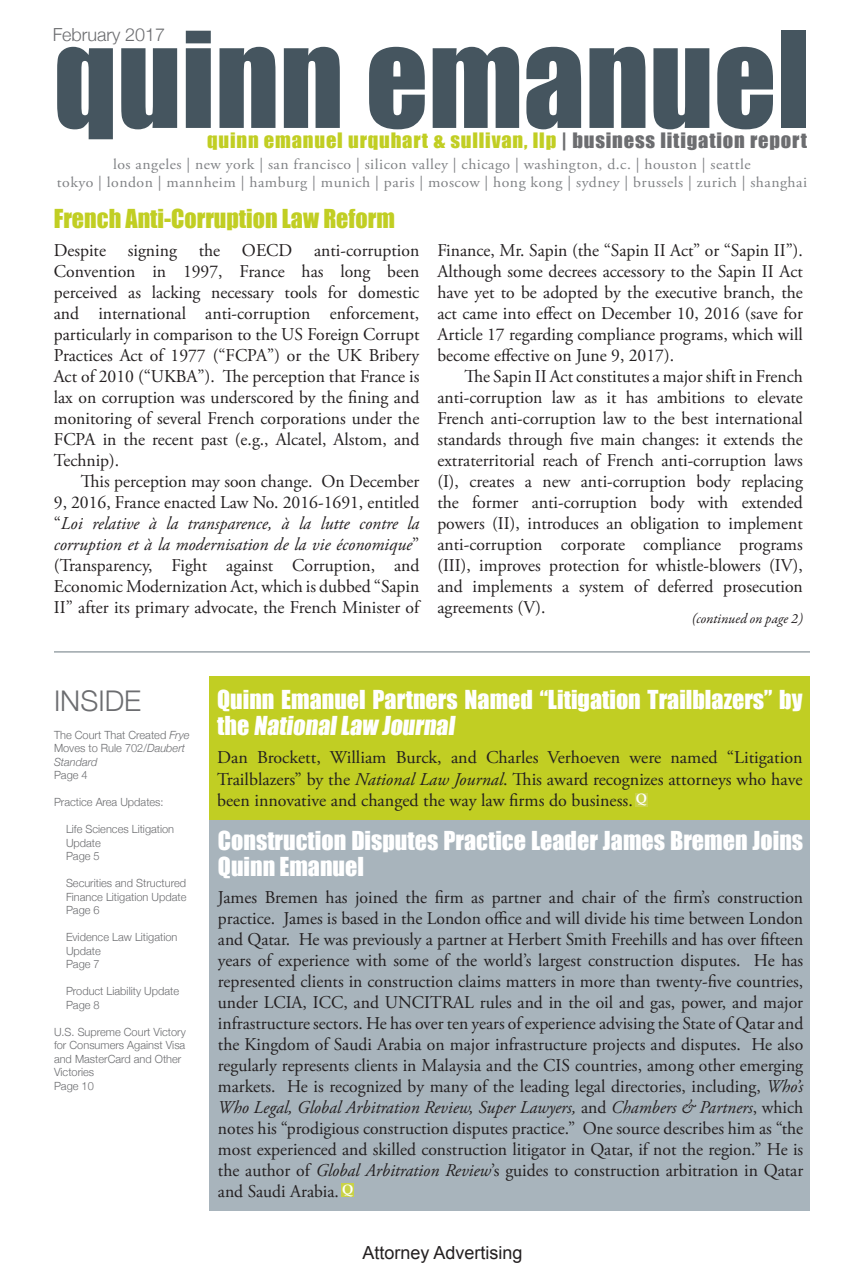
<style>
.page{position:relative;width:864px;height:1269px;background:#fff}
.page>*{position:absolute;margin:0;border:0;box-sizing:border-box;transform-origin:0 0}
.t1{font:123px "Impact";color:#45555f}
.QE_-_Table_of_Conten{font:300 28.5px "Helvetica Neue";color:#6c6d70}
.QE_-_Main_Article_St{font:24px/25.5px "Impact";color:#fff}
.QE_-_Main_Article_St-2{font:24px "Impact";color:#c1ce23}
.t2{font:19.5px "Impact";letter-spacing:.04em;color:#c1ce23;scale:1.05 1}
.QE_-_Main_Article_St-3{font:18px/21px "Adobe Garamond Pro";color:#231f20;text-align:justify}
.t3{font:18px "Arial";color:#231f20}
.QE_-_Table_of_Conten-2{font:300 18px "Helvetica Neue";letter-spacing:-.005em;color:#6c6d70}
.QE_-_Main_Article_St-4{font:15px "Adobe Garamond Pro";letter-spacing:.03em;color:#808285;scale:1.05 1}
.t4{font:italic 14.1px "Garamond Premr Pro";letter-spacing:-.005em;color:#231f20}
.t5{font:700 13.5px "Palatino Linotype";color:#fff}
.QE_-_Table_of_Conten-3{font:300 11.25px/13.5px "Helvetica Neue";color:#6c6d70}
.s1{color:#6c6d70}
.s2{font-style:italic}
</style>
<div class="page">
<div style="left:210px;top:820px;width:600px;height:391px;background:#a8b4bc"></div>
<div style="left:210px;top:677px;width:600px;height:143px;background:#c1ce23"></div>
<div style="left:635px;top:793px;width:13px;height:13px;background:#c9d247"></div>
<hr style="left:54px;top:652px;width:756px;height:1px;background:#45555f">
<div style="left:341px;top:1184px;width:13px;height:13px;background:#c9d247"></div>
<p class="QE_-_Table_of_Conten-2" style="left:53px;top:23px;width:114px">February 2017</p>
<p class="t1" style="left:54px;top:-16px;width:758px">quinn emanuel</p>
<p class="t2" style="left:207px;top:125px;width:573px">quinn emanuel urquhart &amp; sullivan, llp <span class="s1">| business litigation report</span></p>
<p class="QE_-_Main_Article_St-4" style="left:113px;top:155px;width:609px">los angeles | new york | san francisco | silicon valley | chicago | washington, d.c. | houston | seattle</p>
<p class="QE_-_Main_Article_St-4" style="left:57px;top:173px;width:716px">tokyo | london | mannheim | hamburg | munich | paris | moscow | hong kong | sydney | brussels | zurich | shanghai</p>
<p class="QE_-_Main_Article_St-2" style="left:54px;top:200px;width:342px">French Anti-Corruption Law Reform</p>
<p class="QE_-_Main_Article_St-3" style="left:54px;top:240px;width:367px">Despite signing the OECD anti-corruption Convention in 1997, France has long been perceived as lacking necessary tools for domestic and international anti-corruption enforcement, particularly in comparison to the US Foreign Corrupt Practices Act of 1977 (“FCPA”) or the UK Bribery Act of 2010 (“UKBA”). The perception that France is lax on corruption was underscored by the fining and monitoring of several French corporations under the FCPA in the recent past (e.g., Alcatel, Alstom, and Technip).</p>
<p class="QE_-_Main_Article_St-3" style="left:54px;top:471px;width:367px;text-indent:27px">This perception may soon change. On December 9, 2016, France enacted Law No. 2016-1691, entitled “<span class="s2">Loi relative à la transparence, à la lutte contre la corruption et à la modernisation de la vie économique</span>” (Transparency, Fight against Corruption, and Economic Modernization Act, which is dubbed “Sapin II” after its primary advocate, the French Minister of</p>
<p class="QE_-_Main_Article_St-3" style="left:437px;top:240px;width:367px">Finance, Mr. Sapin (the “Sapin II Act” or “Sapin II”).<br>Although some decrees accessory to the Sapin II Act have yet to be adopted by the executive branch, the act came into effect on December 10, 2016 (save for Article 17 regarding compliance programs, which will become effective on June 9, 2017).</p>
<p class="QE_-_Main_Article_St-3" style="left:437px;top:366px;width:367px;text-indent:27px">The Sapin II Act constitutes a major shift in French anti-corruption law as it has ambitions to elevate French anti-corruption law to the best international standards through five main changes: it extends the extraterritorial reach of French anti-corruption laws (I), creates a new anti-corruption body replacing the former anti-corruption body with extended powers (II), introduces an obligation to implement anti-corruption corporate compliance programs (III), improves protection for whistle-blowers (IV), and implements a system of deferred prosecution agreements (V).</p>
<p class="t4" style="left:692px;top:610px;width:113px">(continued on page 2)</p>
<p class="QE_-_Table_of_Conten" style="left:54px;top:683px;width:89px">INSIDE</p>
<p class="QE_-_Table_of_Conten-3" style="left:54px;top:728px;width:137px">The Court That Created <span class="s2">Frye<br></span>Moves to Rule 702/<span class="s2">Daubert<br>Standard</span></p>
<p class="QE_-_Table_of_Conten-3" style="left:54px;top:768px;width:35px">Page 4</p>
<p class="QE_-_Table_of_Conten-3" style="left:54px;top:795px;width:111px">Practice Area Updates:</p>
<p class="QE_-_Table_of_Conten-3" style="left:66px;top:822px;width:110px">Life Sciences Litigation<br>Update</p>
<p class="QE_-_Table_of_Conten-3" style="left:66px;top:849px;width:35px">Page 5</p>
<p class="QE_-_Table_of_Conten-3" style="left:66px;top:876px;width:122px;text-align:justify">Securities and Structured Finance Litigation Update Page 6</p>
<p class="QE_-_Table_of_Conten-3" style="left:66px;top:930px;width:113px">Evidence Law Litigation<br>Update<br>Page 7</p>
<p class="QE_-_Table_of_Conten-3" style="left:66px;top:984px;width:115px">Product Liability Update<br>Page 8</p>
<p class="QE_-_Table_of_Conten-3" style="left:54px;top:1025px;width:133px">U.S. Supreme Court Victory for Consumers Against Visa and MasterCard and Other<br>Victories</p>
<p class="QE_-_Table_of_Conten-3" style="left:54px;top:1079px;width:41px">Page 10</p>
<p class="QE_-_Main_Article_St" style="left:217px;top:686px;width:587px">Quinn Emanuel Partners Named “Litigation Trailblazers” by t h e NationalLaw Journal</p>
<p class="QE_-_Main_Article_St-3" style="left:217px;top:747px;width:587px;line-height:21.6px">Dan Brockett, William Burck, and Charles Verhoeven were named “Litigation Trailblazers” by the <span class="s2">National Law Journal</span>. This award recognizes attorneys who have been innovative and changed the way law firms do business.</p>
<p class="t5" style="left:636px;top:789px;width:13px">Q</p>
<p class="QE_-_Main_Article_St" style="left:218px;top:827px;width:587px">Construction Disputes Practice Leader James Bremen Joins<br>Quinn Emanuel</p>
<p class="QE_-_Main_Article_St-3" style="left:218px;top:888px;width:587px">James Bremen has joined the firm as partner and chair of the firm’s construction practice. James is based in the London office and will divide his time between London and Qatar. He was previously a partner at Herbert Smith Freehills and has over fifteen years of experience with some of the world’s largest construction disputes. He has represented clients in construction claims matters in more than twenty-five countries, under LCIA, ICC, and UNCITRAL rules and in the oil and gas, power, and major infrastructure sectors. He has over ten years of experience advising the State of Qatar and the Kingdom of Saudi Arabia on major infrastructure projects and disputes. He also regularly represents clients in Malaysia and the CIS countries, among other emerging markets. He is recognized by many of the leading legal directories, including, <span class="s2">Who’s Who Legal, Global Arbitration Review, Super Lawyers,</span> and <span class="s2">Chambers &amp; Partners</span>, which notes his “prodigious construction disputes practice.” One source describes him as “the most experienced and skilled construction litigator in Qatar, if not the region.” He is the author of <span class="s2">Global Arbitration Review</span>’s guides to construction arbitration in Qatar and Saudi Arabia.</p>
<p class="t5" style="left:342px;top:1180px;width:13px">Q</p>
<p class="t3" style="left:362px;top:1241px;width:162px">Attorney Advertising</p>
</div>
